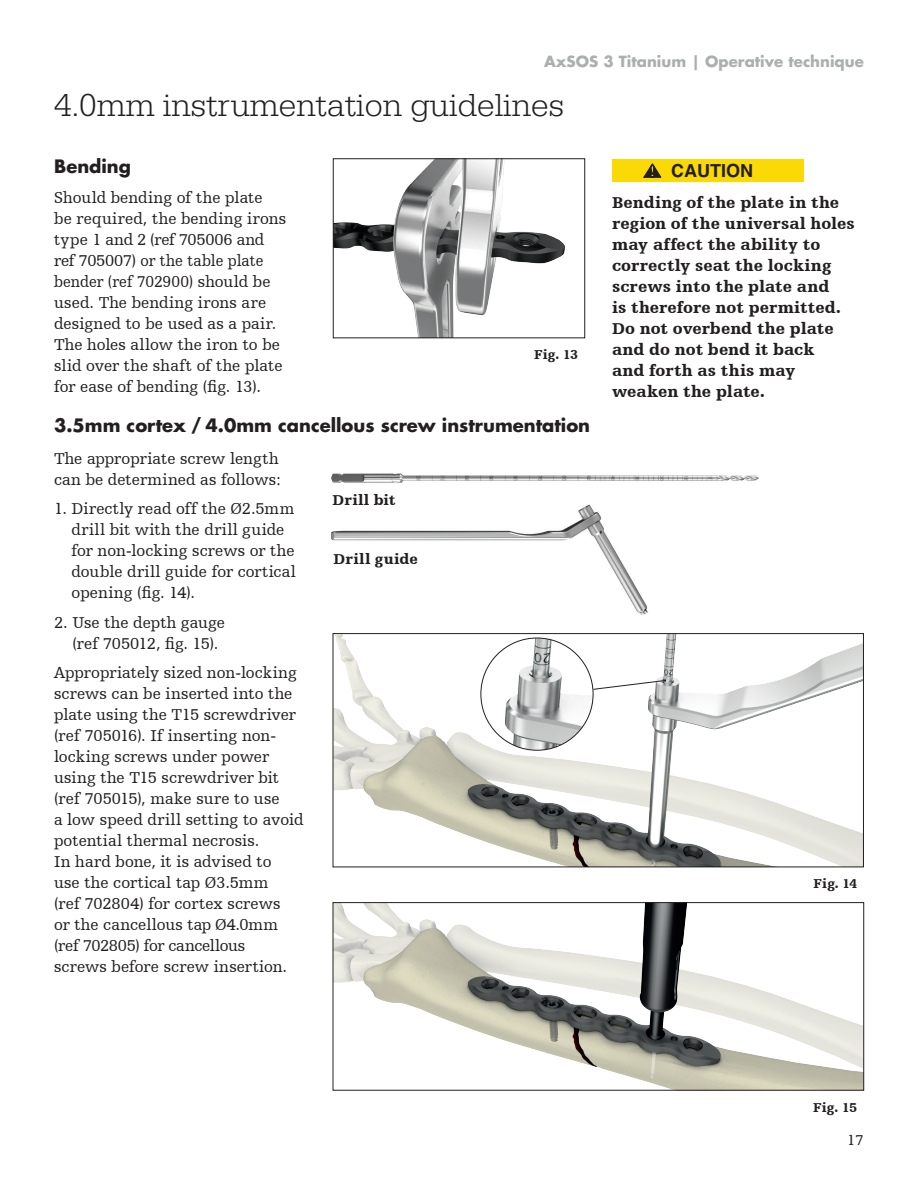
<style>
.page{position:relative;width:918px;height:1188px;background:#fff}
.page>*{position:absolute;margin:0;border:0;box-sizing:border-box;transform-origin:0 0}
.t1{font:300 33px "URW Egyptienne TOT";color:#231f20}
.t2{font:700 18px "Futura Std";color:#231f20}
.t3{font:700 18px "Helvetica";color:#231f20}
.t4{font:16.5px/21px "Humanist Slabserif 712 BT";letter-spacing:.005em;color:#231f20}
.t5{font:900 16.5px/21px "Humanist Slabserif 712 BT";letter-spacing:.005em;color:#231f20}
.t6{font:700 15px "Futura Std";color:#abafae}
.t7{font:900 15px "Humanist Slabserif 712 BT";letter-spacing:.025em;color:#231f20}
.t8{font:15px "Humanist Slabserif 712 BT";color:#231f20}
.t9{font:900 13.5px "Humanist Slabserif 712 BT";letter-spacing:.015em;color:#231f20}
</style>
<div class="page">
<img style="left:335px;top:160px;width:231px;height:176px">
<div style="left:333px;top:158px;width:252px;height:180px;border:1px solid #231f20"></div>
<img style="left:331px;top:473px;width:428px;height:10px">
<img style="left:331px;top:504px;width:317px;height:138px">
<img style="left:335px;top:635px;width:527px;height:230px">
<div style="left:333px;top:633px;width:531px;height:234px;border:1px solid #231f20"></div>
<svg style="left:593px;top:679px;width:73px;height:11px"></svg>
<img style="left:481px;top:638px;width:112px;height:112px;border-radius:56px">
<img style="left:335px;top:904px;width:527px;height:184px">
<div style="left:333px;top:902px;width:531px;height:188px;border:1px solid #231f20"></div>
<div style="left:612px;top:159px;width:191px;height:23px;background:#fbd905"></div>
<svg style="left:643px;top:163px;width:19px;height:15px"></svg>
<p class="t6" style="left:544px;top:51px;width:321px">AxSOS 3 Titanium | Operative technique</p>
<h1 class="t1" style="left:54px;top:86px;width:511px">4.0mm instrumentation guidelines</h1>
<p class="t2" style="left:54px;top:155px;width:78px">Bending</p>
<p class="t4" style="left:54px;top:187px;width:234px">Should bending of the plate<br>be required, the bending irons type 1 and 2 (ref 705006 and ref 705007) or the table plate bender (ref 702900) should be used. The bending irons are designed to be used as a pair.<br>The holes allow the iron to be slid over the shaft of the plate for ease of bending (fig. 13).</p>
<p class="t5" style="left:612px;top:191px;width:244px">Bending of the plate in the region of the universal holes may affect the ability to correctly seat the locking screws into the plate and<br>is therefore not permitted.<br>Do not overbend the plate and do not bend it back<br>and forth as this may weaken the plate.</p>
<p class="t2" style="left:54px;top:414px;width:538px">3.5mm cortex / 4.0mm cancellous screw instrumentation</p>
<p class="t4" style="left:54px;top:447px;width:229px">The appropriate screw length can be determined as follows:</p>
<p class="t4" style="left:72px;top:498px;width:226px;text-indent:-18px">1. Directly read off the Ø2.5mm drill bit with the drill guide for non-locking screws or the double drill guide for cortical opening (fig. 14).</p>
<p class="t4" style="left:72px;top:612px;width:154px;text-indent:-18px">2. Use the depth gauge (ref 705012, fig. 15).</p>
<p class="t4" style="left:54px;top:662px;width:251px">Appropriately sized non-locking screws can be inserted into the plate using the T15 screwdriver (ref 705016). If inserting non&shy;locking screws under power using the T15 screwdriver bit (ref 705015), make sure to use<br>a low speed drill setting to avoid potential thermal necrosis.<br>In hard bone, it is advised to<br>use the cortical tap Ø3. 5mm<br>(ref 702804) for cortex screws<br>or the cancellous tap Ø4.0mm (ref 702805) for cancellous<br>screws before screw insertion.</p>
<p class="t3" style="left:671px;top:156px;width:83px">CAUTION</p>
<p class="t9" style="left:534px;top:346px;width:45px">Fig. 13</p>
<p class="t7" style="left:333px;top:490px;width:65px">Drill bit</p>
<p class="t7" style="left:334px;top:550px;width:86px">Drill guide</p>
<p class="t9" style="left:814px;top:875px;width:45px">Fig. 14</p>
<p class="t9" style="left:813px;top:1099px;width:45px">Fig. 15</p>
<p class="t8" style="left:847px;top:1131px;width:18px">17</p>
</div>
